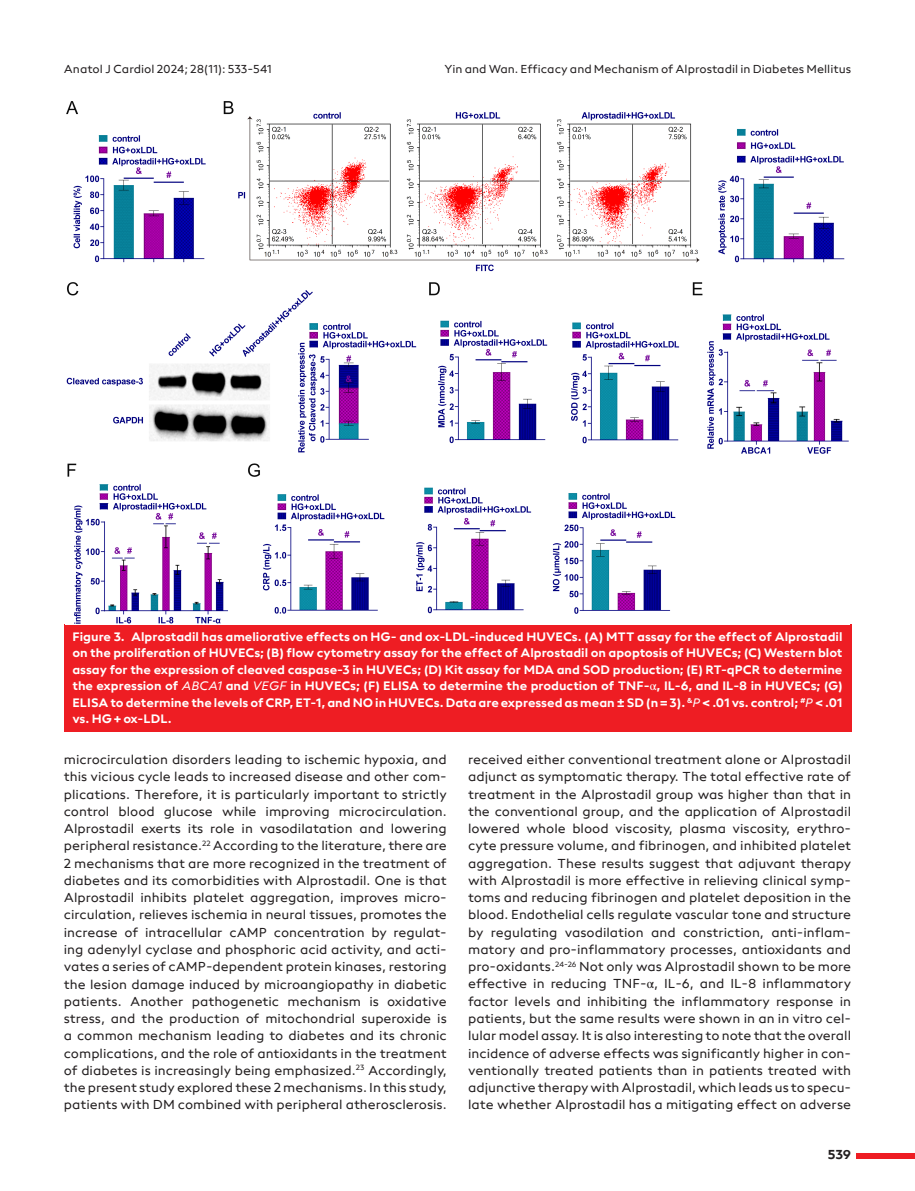
<style>
.page{position:relative;width:915px;height:1191px;background:#fff}
.page>*{position:absolute;margin:0;border:0;box-sizing:border-box;transform-origin:0 0}
.t1{font:13.5px/17.2px "neue Radial A Regular";color:#231f20;text-align:justify}
.t2{font:13.5px "neue Radial A Bold";color:#231f20}
.t3{font:12.75px/16.5px "neue Radial A Bold";color:#fff;text-align:justify}
.t4{font:12px "neue Radial A Regular";color:#231f20}
.s1{font-family:"neue Radial A Regular";font-style:italic}
.s2{font-family:"STIX General"}
</style>
<div class="page">
<div style="left:856px;top:1152px;width:58px;height:6px;background:#ee1d23"></div>
<div style="left:64px;top:624px;width:786px;height:107px;background:#ee1d23"></div>
<img style="left:66px;top:101px;width:783px;height:523px">
<p class="t4" style="left:64px;top:61px;width:209px">Anatol J Cardiol 2024; 28(11): 533-541</p>
<p class="t4" style="left:444px;top:61px;width:408px">Yin and Wan. Efficacy and Mechanism of Alprostadil in Diabetes Mellitus</p>
<p class="t3" style="left:72px;top:628px;width:771px">Figure 3. Alprostadil has ameliorative effects on HG- and ox-LDL-induced HUVECs. (A) MTT assay for the effect of Alprostadil on the proliferation of HUVECs; (B) flow cytometry assay for the effect of Alprostadil on apoptosis of HUVECs; (C) Western blot assay for the expression of cleaved caspase-3 in HUVECs; (D) Kit assay for MDA and SOD production; (E) RT-qPCR to determine the expression of <span class="s1">ABCA1</span> and <span class="s1">VEGF</span> in HUVECs; (F) ELISA to determine the production of TNF-<span class="s2">α</span>, IL-6, and IL-8 in HUVECs; (G)<br>ELISA to determine the levels of CRP, ET-1, and NO in HUVECs. Data are expressed as mean ± SD (n=3). <sup>&amp;</sup><span class="s1">P</span> &lt; .01 vs. control; <sup>#</sup><span class="s1">P</span> &lt; .01 vs. HG+ox-LDL.</p>
<p class="t1" style="left:64px;top:751px;width:384px">microcirculation disorders leading to ischemic hypoxia, and this vicious cycle leads to increased disease and other com&shy;plications. Therefore, it is particularly important to strictly control blood glucose while improving microcirculation.<br>Alprostadil exerts its role in vasodilatation and lowering peripheral resistance.<sup>22</sup> According to the literature, there are 2 mechanisms that are more recognized in the treatment of diabetes and its comorbidities with Alprostadil. One is that Alprostadil inhibits platelet aggregation, improves micro&shy;circulation, relieves ischemia in neural tissues, promotes the increase of intracellular cAMP concentration by regulat&shy;ing adenylyl cyclase and phosphoric acid activity, and acti&shy;vates a series of cAMP-dependent protein kinases, restoring the lesion damage induced by microangiopathy in diabetic patients. Another pathogenetic mechanism is oxidative stress, and the production of mitochondrial superoxide is a common mechanism leading to diabetes and its chronic complications, and the role of antioxidants in the treatment of diabetes is increasingly being emphasized.<sup>23</sup> Accordingly, the present study explored these 2 mechanisms. In this study, patients with DM combined with peripheral atherosclerosis.</p>
<p class="t1" style="left:468px;top:751px;width:384px">received either conventional treatment alone or Alprostadil adjunct as symptomatic therapy. The total effective rate of treatment in the Alprostadil group was higher than that in the conventional group, and the application of Alprostadil lowered whole blood viscosity, plasma viscosity, erythro&shy;cyte pressure volume, and fibrinogen, and inhibited platelet aggregation. These results suggest that adjuvant therapy with Alprostadil is more effective in relieving clinical symp&shy;toms and reducing fibrinogen and platelet deposition in the blood. Endothelial cells regulate vascular tone and structure by regulating vasodilation and constriction, anti-inflam&shy;matory and pro-inflammatory processes, antioxidants and pro-oxidants.<sup>24-26</sup> Not only was Alprostadil shown to be more effective in reducing TNF-<span class="s2">α</span>, IL-6, and IL-8 inflammatory factor levels and inhibiting the inflammatory response in patients, but the same results were shown in an in vitro cel&shy;lular model assay. It is also interesting to note that the overall incidence of adverse effects was significantly higher in con&shy;ventionally treated patients than in patients treated with adjunctive therapy with Alprostadil, which leads us to specu&shy;late whether Alprostadil has a mitigating effect on adverse</p>
<p class="t2" style="left:827px;top:1146px;width:25px">539</p>
</div>
